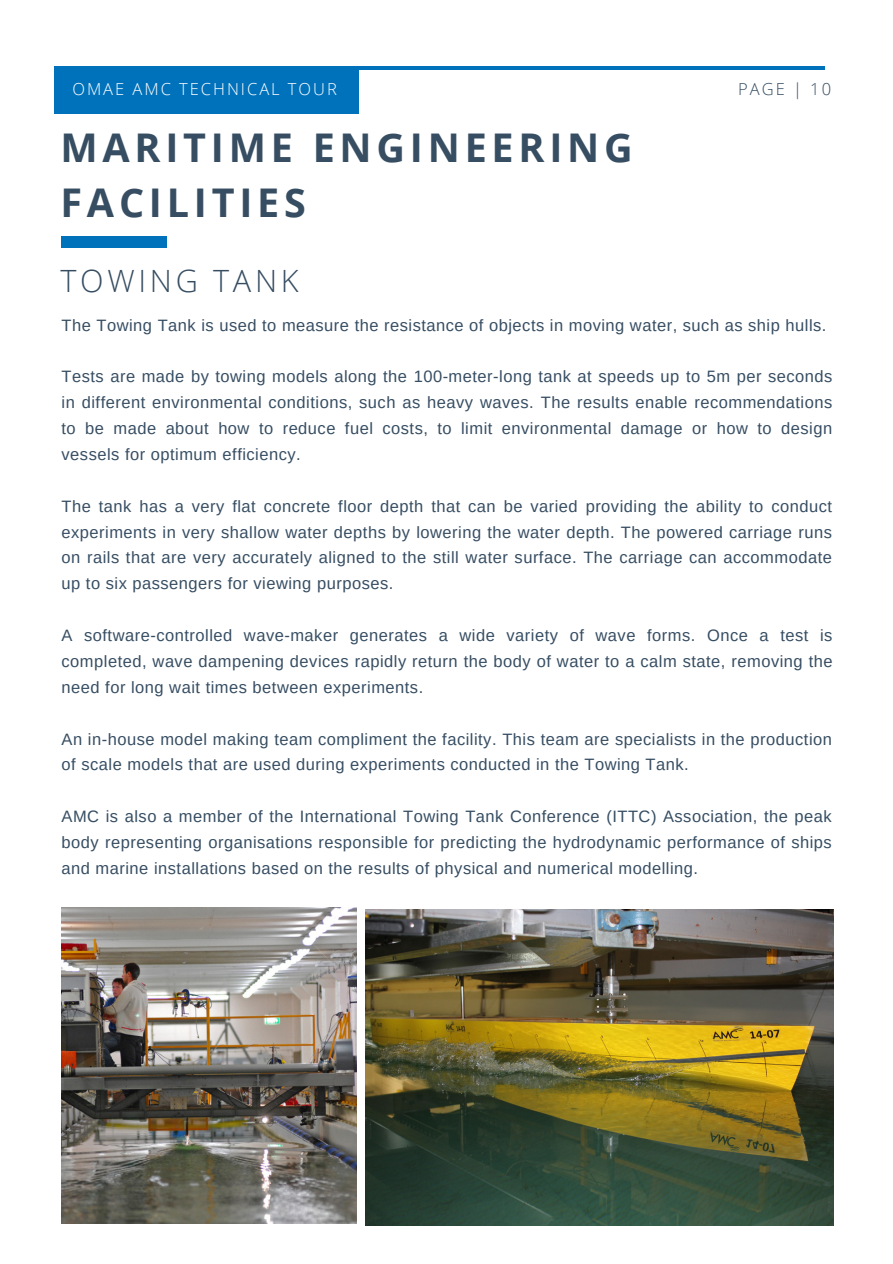
<style>
.page{position:relative;width:893px;height:1264px;background:#fff}
.page>*{position:absolute;margin:0;border:0;box-sizing:border-box;transform-origin:0 0}
.t1{font:700 39.6px/54.8px "Open Sans";letter-spacing:.12em;color:#364d62}
.t2{font:300 30.75px "Open Sans";letter-spacing:.12em;color:#364d62}
.t3{font:16.5px/25.8px "Arimo";letter-spacing:.03em;color:#364d62;text-align:justify}
.t4{font:300 16.5px "Open Sans";letter-spacing:.12em;color:#fff}
.t5{font:300 16.5px "Open Sans";letter-spacing:.12em;color:#364d62}
</style>
<div class="page">
<img style="left:62px;top:907px;width:294px;height:316px">
<div style="left:62px;top:237px;width:105px;height:10px;background:#0072bc"></div>
<img style="left:365px;top:909px;width:468px;height:316px">
<hr style="left:54px;top:66px;width:770px;height:4px;background:#0072bc">
<div style="left:54px;top:66px;width:305px;height:47px;background:#0072bc"></div>
<p class="t4" style="left:72px;top:78px;width:266px">OMAE AMC TECHNICAL TOUR</p>
<p class="t5" style="left:738px;top:78px;width:94px">PAGE | 10</p>
<h1 class="t1" style="left:60px;top:119px;width:573px">MARITIME ENGINEERING<br>FACILITIES</h1>
<h2 class="t2" style="left:60px;top:259px;width:240px">TOWING TANK</h2>
<p class="t3" style="left:62px;top:312px;width:766px">The Towing Tank is used to measure the resistance of objects in moving water, such as ship hulls.</p>
<p class="t3" style="left:62px;top:364px;width:772px">Tests are made by towing models along the 100-meter-long tank at speeds up to 5m per seconds in different environmental conditions, such as heavy waves. The results enable recommendations to be made about how to reduce fuel costs, to limit environmental damage or how to design vessels for optimum efficiency.</p>
<p class="t3" style="left:62px;top:493px;width:771px">The tank has a very flat concrete floor depth that can be varied providing the ability to conduct experiments in very shallow water depths by lowering the water depth. The powered carriage runs on rails that are very accurately aligned to the still water surface. The carriage can accommodate up to six passengers for viewing purposes.</p>
<p class="t3" style="left:62px;top:622px;width:772px">A software-controlled wave-maker generates a wide variety of wave forms. Once a test is completed, wave dampening devices rapidly return the body of water to a calm state, removing the need for long wait times between experiments.</p>
<p class="t3" style="left:62px;top:726px;width:771px">An in-house model making team compliment the facility. This team are specialists in the production of scale models that are used during experiments conducted in the Towing Tank.</p>
<p class="t3" style="left:62px;top:803px;width:771px">AMC is also a member of the International Towing Tank Conference (ITTC) Association, the peak body representing organisations responsible for predicting the hydrodynamic performance of ships and marine installations based on the results of physical and numerical modelling.</p>
</div>
